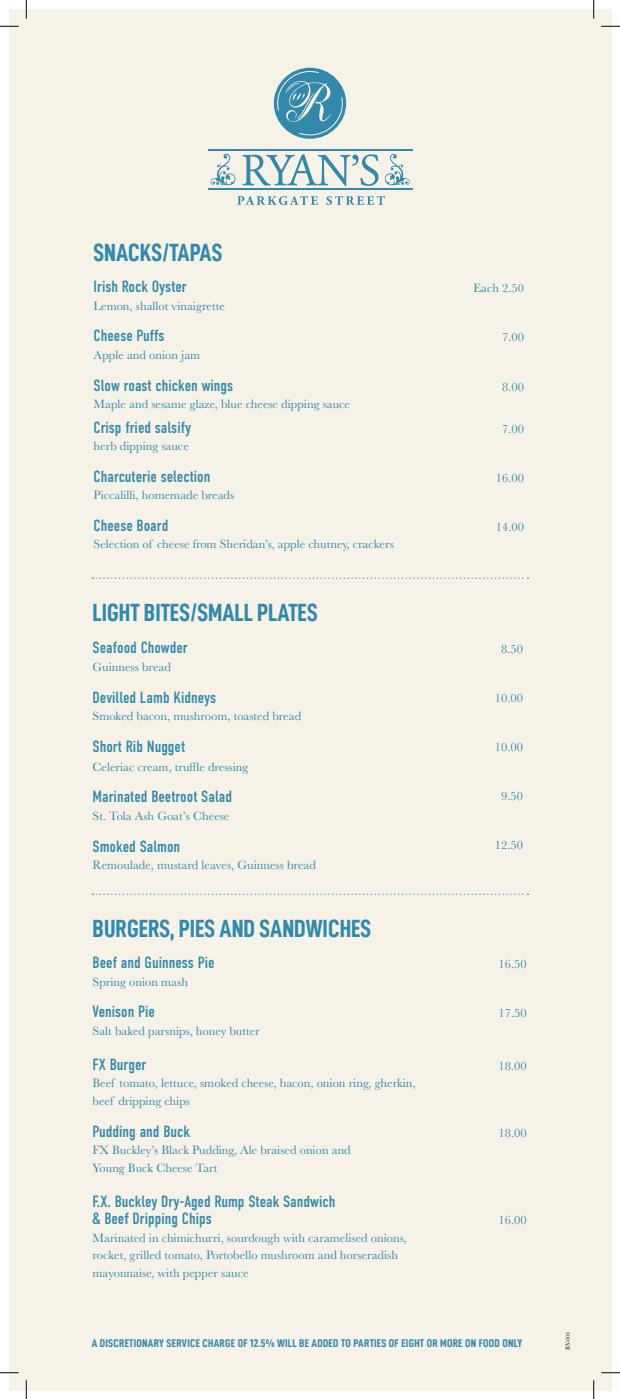
<style>
.page{position:relative;width:620px;height:1399px;background:#fff}
.page>*{position:absolute;margin:0;border:0;box-sizing:border-box;transform-origin:0 0}
.t1{font:25px "D DIN Condensed Bold";color:#3389ab}
.t2{font:16.25px/17.5px "DIN Condensed";color:#3389ab}
.t3{font:12.5px/17.5px "Baskerville";color:#3389ab}
.t4{font:11.25px "D DIN Condensed Bold";letter-spacing:.02em;color:#3389ab}
.t5{font:6.25px "Baskerville";color:#231f20}
</style>
<div class="page">
<div style="left:9px;top:9px;width:602px;height:1381px;background:#f6f2e8"></div>
<svg style="left:92px;top:578px;width:436px;height:1px"></svg>
<svg style="left:92px;top:894px;width:436px;height:1px"></svg>
<hr style="left:208px;top:149px;width:204px;height:2px;background:#3389ab">
<svg style="left:210px;top:154px;width:25px;height:32px"></svg>
<svg style="left:385px;top:154px;width:24px;height:32px"></svg>
<hr style="left:208px;top:188px;width:204px;height:2px;background:#3389ab">
<svg style="left:242px;top:154px;width:136px;height:32px"></svg>
<svg style="left:237px;top:196px;width:81px;height:9px"></svg>
<svg style="left:326px;top:196px;width:59px;height:9px"></svg>
<svg style="left:274px;top:68px;width:72px;height:71px"></svg>
<svg style="left:0;top:25px;width:19px;height:2px"></svg>
<svg style="left:601px;top:25px;width:18px;height:2px"></svg>
<svg style="left:0;top:1372px;width:19px;height:1px"></svg>
<svg style="left:601px;top:1372px;width:18px;height:1px"></svg>
<svg style="left:25px;top:0;width:2px;height:19px"></svg>
<svg style="left:25px;top:1380px;width:2px;height:19px"></svg>
<svg style="left:593px;top:0;width:1px;height:19px"></svg>
<svg style="left:592px;top:1380px;width:2px;height:19px"></svg>
<h1 class="t1" style="left:94px;top:238px;width:130px">SNACKS/TAPAS</h1>
<h2 class="t2" style="left:94px;top:278px;width:95px">Irish Rock Oyster</h2>
<p class="t3" style="left:473px;top:280px;width:52px">Each 2.50</p>
<p class="t3" style="left:94px;top:297px;width:133px">Lemon, shallot vinaigrette</p>
<h2 class="t2" style="left:94px;top:327px;width:72px">Cheese Puffs</h2>
<p class="t3" style="left:502px;top:329px;width:23px">7.00</p>
<p class="t3" style="left:94px;top:346px;width:108px">Apple and onion jam</p>
<h2 class="t2" style="left:94px;top:377px;width:141px">Slow roast chicken wings</h2>
<p class="t3" style="left:502px;top:378px;width:23px">8.00</p>
<p class="t3" style="left:94px;top:395px;width:258px">Maple and sesame glaze, blue cheese dipping sauce</p>
<h2 class="t2" style="left:94px;top:419px;width:99px">Crisp fried salsify</h2>
<p class="t3" style="left:502px;top:420px;width:23px">7.00</p>
<p class="t3" style="left:94px;top:438px;width:97px">herb dipping sauce</p>
<h2 class="t2" style="left:94px;top:468px;width:118px">Charcuterie selection</h2>
<p class="t3" style="left:495px;top:469px;width:30px">16.00</p>
<p class="t3" style="left:94px;top:487px;width:142px">Piccalilli, homemade breads</p>
<h2 class="t2" style="left:94px;top:517px;width:76px">Cheese Board</h2>
<p class="t3" style="left:495px;top:518px;width:30px">14.00</p>
<p class="t3" style="left:94px;top:536px;width:301px">Selection of cheese from Sheridan’s, apple chutney, crackers</p>
<h1 class="t1" style="left:93px;top:599px;width:226px">LIGHT BITES/SMALL PLATES</h1>
<h2 class="t2" style="left:93px;top:639px;width:97px">Seafood Chowder</h2>
<p class="t3" style="left:93px;top:659px;width:80px">Guinness bread</p>
<h2 class="t2" style="left:93px;top:689px;width:125px">Devilled Lamb Kidneys</h2>
<p class="t3" style="left:93px;top:708px;width:210px">Smoked bacon, mushroom, toasted bread</p>
<h2 class="t2" style="left:93px;top:738px;width:94px">Short Rib Nugget</h2>
<p class="t3" style="left:93px;top:758px;width:157px">Celeriac cream, truffle dressing</p>
<h2 class="t2" style="left:93px;top:788px;width:141px">Marinated Beetroot Salad</h2>
<p class="t3" style="left:93px;top:807px;width:138px">St. Tola Ash Goat’s Cheese</p>
<h2 class="t2" style="left:93px;top:838px;width:89px">Smoked Salmon</h2>
<p class="t3" style="left:93px;top:856px;width:225px">Remoulade, mustard leaves, Guinness bread</p>
<p class="t3" style="left:501px;top:640px;width:23px">8.50</p>
<p class="t3" style="left:494px;top:689px;width:30px">10.00</p>
<p class="t3" style="left:494px;top:738px;width:30px">10.00</p>
<p class="t3" style="left:501px;top:788px;width:23px">9.50</p>
<p class="t3" style="left:494px;top:837px;width:30px">12.50</p>
<h1 class="t1" style="left:93px;top:914px;width:280px">BURGERS, PIES AND SANDWICHES</h1>
<h2 class="t2" style="left:93px;top:954px;width:123px">Beef and Guinness Pie</h2>
<p class="t3" style="left:498px;top:956px;width:30px">16.50</p>
<p class="t3" style="left:93px;top:973px;width:97px">Spring onion mash</p>
<h2 class="t2" style="left:93px;top:1003px;width:64px">Venison Pie</h2>
<p class="t3" style="left:498px;top:1005px;width:30px">17.50</p>
<p class="t3" style="left:93px;top:1022px;width:169px">Salt baked parsnips, honey butter</p>
<h2 class="t2" style="left:93px;top:1056px;width:55px">FX Burger</h2>
<p class="t3" style="left:498px;top:1057px;width:30px">18.00</p>
<p class="t3" style="left:93px;top:1075px;width:324px">Beef tomato, lettuce, smoked cheese, bacon, onion ring, gherkin, beef dripping chips</p>
<h2 class="t2" style="left:93px;top:1122px;width:99px">Pudding and Buck</h2>
<p class="t3" style="left:498px;top:1124px;width:30px">18.00</p>
<p class="t3" style="left:93px;top:1141px;width:260px">FX Buckley’s Black Pudding, Ale braised onion and<br>Young Buck Cheese Tart</p>
<h2 class="t2" style="left:93px;top:1192px;width:244px">F.X. Buckley Dry-Aged Rump Steak Sandwich &amp; Beef Dripping Chips</h2>
<p class="t3" style="left:498px;top:1211px;width:30px">16.00</p>
<p class="t3" style="left:93px;top:1229px;width:315px">Marinated in chimichurri, sourdough with caramelised onions, rocket, grilled tomato, Portobello mushroom and horseradish mayonnaise, with pepper sauce</p>
<p class="t4" style="left:92px;top:1337px;width:432px">A DISCRETIONARY SERVICE CHARGE OF 12.5% WILL BE ADDED TO PARTIES OF EIGHT OR MORE ON FOOD ONLY</p>
<p class="t5" style="left:563px;top:1350px;width:20px;rotate:-90deg">RY-004</p>
</div>
